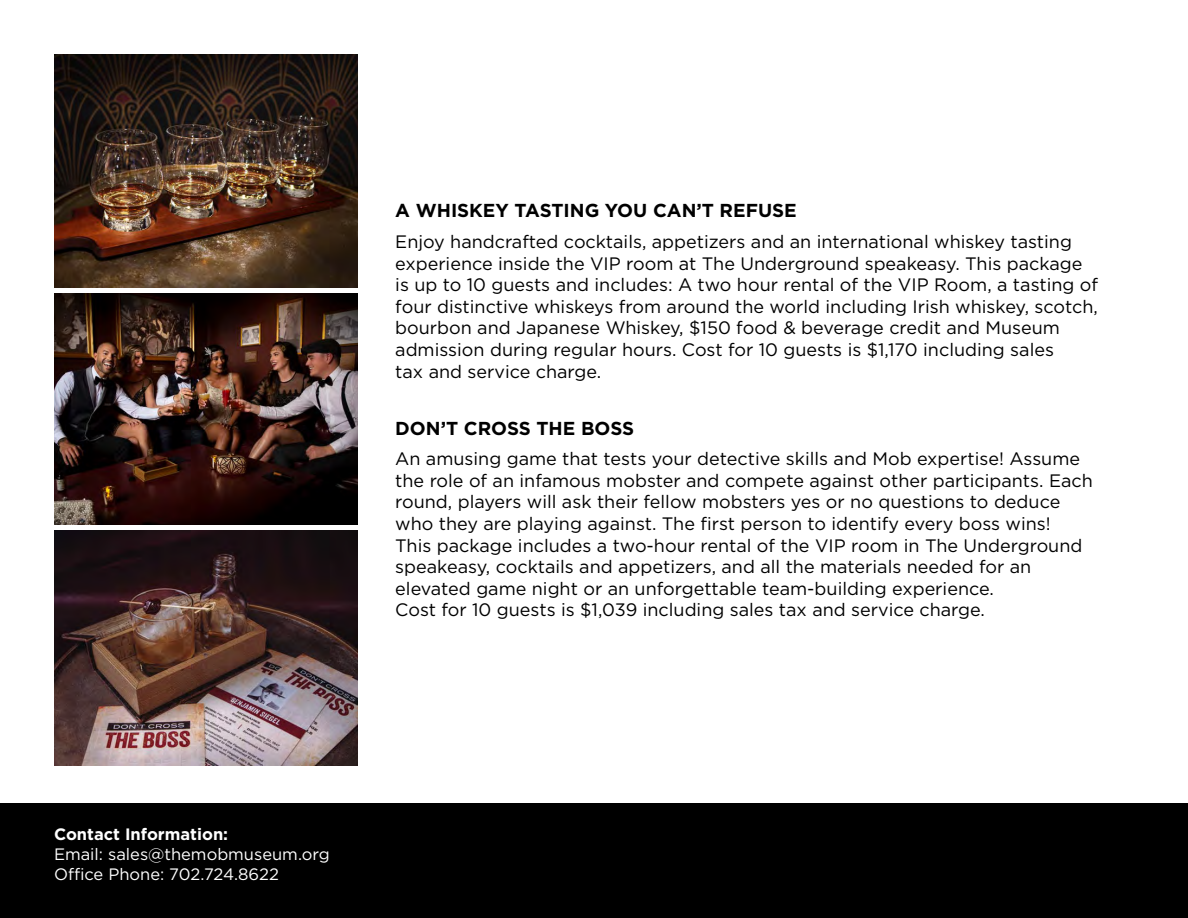
<style>
.page{position:relative;width:1188px;height:918px;background:#fff}
.page>*{position:absolute;margin:0;border:0;box-sizing:border-box;transform-origin:0 0}
.t1{font:700 18.75px "Gotham";color:#000}
.t2{font:18px/21.6px "Gotham";color:#000}
.t3{font:16.5px/19.8px "Gotham";color:#fff}
.t4{font:700 16.5px "Gotham";color:#fff}
</style>
<div class="page">
<img style="left:54px;top:531px;width:303px;height:235px">
<div style="left:0;top:803px;width:1188px;height:115px;background:#000"></div>
<img style="left:54px;top:54px;width:303px;height:234px">
<img style="left:54px;top:293px;width:303px;height:232px">
<p class="t1" style="left:395px;top:198px;width:403px">A WHISKEY TASTING YOU CAN’T REFUSE</p>
<p class="t2" style="left:395px;top:231px;width:704px">Enjoy handcrafted cocktails, appetizers and an international whiskey tasting experience inside the VIP room at The Underground speakeasy. This package is up to 10 guests and includes: A two hour rental of the VIP Room, a tasting of four distinctive whiskeys from around the world including Irish whiskey, scotch, bourbon and Japanese Whiskey, $150 food &amp; beverage credit and Museum admission during regular hours. Cost for 10 guests is $1,170 including sales<br>tax and service charge.</p>
<p class="t1" style="left:395px;top:415px;width:241px">DON’T CROSS THE BOSS</p>
<p class="t2" style="left:395px;top:448px;width:699px">An amusing game that tests your detective skills and Mob expertise! Assume the role of an infamous mobster and compete against other participants. Each round, players will ask their fellow mobsters yes or no questions to deduce who they are playing against. The first person to identify every boss wins!<br>This package includes a two-hour rental of the VIP room in The Underground speakeasy, cocktails and appetizers, and all the materials needed for an elevated game night or an unforgettable team-building experience.<br>Cost for 10 guests is $1,039 including sales tax and service charge.</p>
<p class="t4" style="left:54px;top:824px;width:176px">Contact Information:</p>
<p class="t3" style="left:54px;top:844px;width:277px">Email: sales@themobmuseum.org<br>Office Phone: 702.724.8622</p>
</div>
